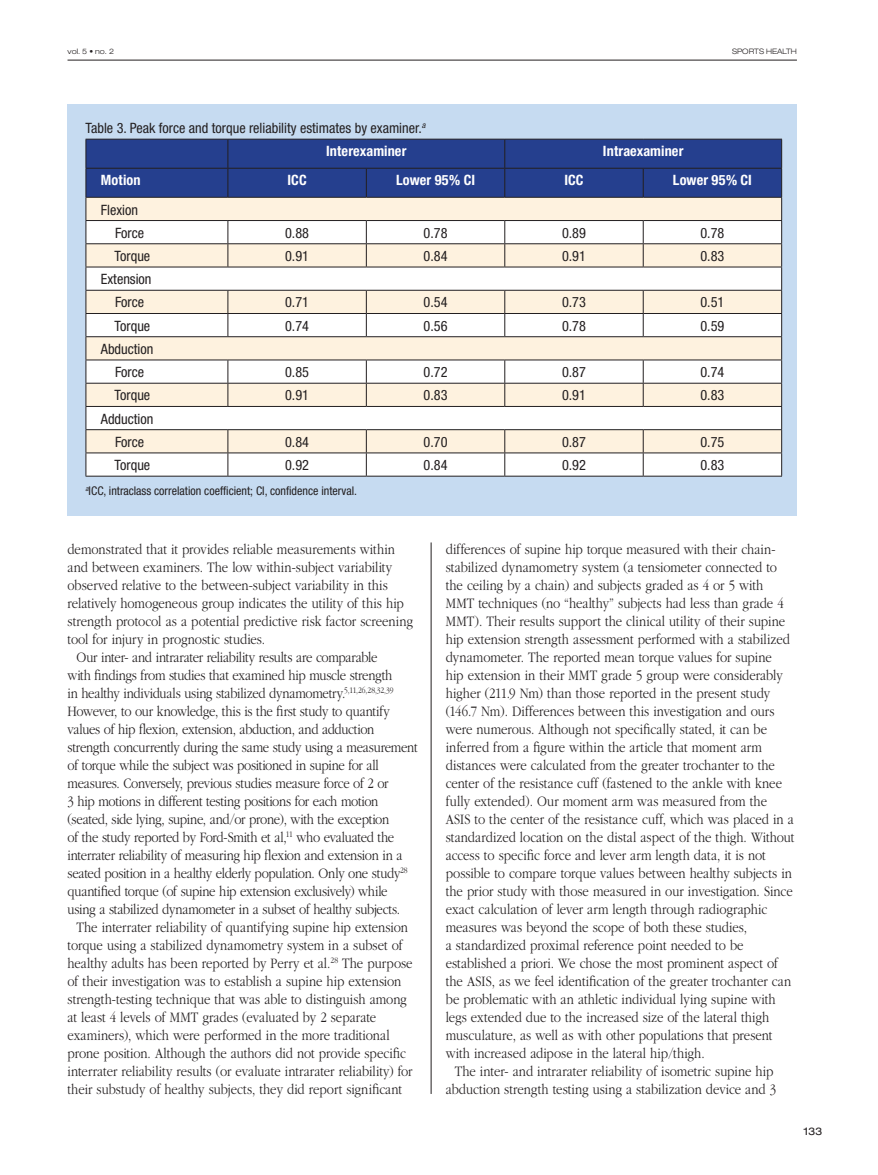
<style>
.page{position:relative;width:878px;height:1175px;background:#fff}
.page>*{position:absolute;margin:0;border:0;box-sizing:border-box;transform-origin:0 0}
.Text-Indent{font:300 15px/18px "Garamond";letter-spacing:-.005em;color:#231f20;scale:.85 1}
.TT{font:condensed 14.25px "Helvetica Neue";color:#231f20}
.CH{font:700 condensed 14.25px "Helvetica Neue";letter-spacing:.01em;color:#fff}
.TN{font:condensed 14.25px "Helvetica Neue";color:#231f20}
.SO{font:condensed 12px "Helvetica Neue";color:#231f20}
.t1{font:expanded 10.5px "Helvetica Neue";color:#231f20}
.t2{font:300 expanded 7.5px "Helvetica Neue";color:#231f20}
</style>
<div class="page">
<hr style="left:68px;top:60px;width:728px;height:1px;background:#231f20">
<hr style="left:430px;top:542px;width:1px;height:552px;background:#231f20">
<div style="left:68px;top:104px;width:728px;height:411px;background:#c6dbf1"></div>
<svg style="left:86px;top:139px;width:696px;height:337px;background:#cacacf"></svg>
<hr style="left:86px;top:476px;width:142px;height:1px;background:#231f20">
<hr style="left:228px;top:476px;width:138px;height:1px;background:#231f20">
<hr style="left:366px;top:476px;width:139px;height:1px;background:#231f20">
<hr style="left:505px;top:476px;width:138px;height:1px;background:#231f20">
<hr style="left:643px;top:476px;width:139px;height:1px;background:#231f20">
<p class="t2" style="left:68px;top:47px;width:48px">vol. 5 • no. 2</p>
<p class="t2" style="left:732px;top:47px;width:66px">SPORTS HEALTH</p>
<p class="TN" style="left:86px;top:119px;width:341px">Table 3. Peak force and torque reliability estimates by examiner.<sup>a</sup></p>
<p class="CH" style="left:326px;top:142px;width:82px">Interexaminer</p>
<p class="CH" style="left:603px;top:142px;width:82px">Intraexaminer</p>
<p class="CH" style="left:101px;top:172px;width:41px">Motion</p>
<p class="CH" style="left:287px;top:172px;width:21px">ICC</p>
<p class="CH" style="left:396px;top:172px;width:80px">Lower 95% CI</p>
<p class="CH" style="left:564px;top:172px;width:21px">ICC</p>
<p class="CH" style="left:673px;top:172px;width:80px">Lower 95% CI</p>
<p class="TT" style="left:101px;top:201px;width:39px">Flexion</p>
<p class="TT" style="left:115px;top:224px;width:30px">Force</p>
<p class="TT" style="left:285px;top:224px;width:25px">0.88</p>
<p class="TT" style="left:423px;top:224px;width:25px">0.78</p>
<p class="TT" style="left:562px;top:224px;width:25px">0.89</p>
<p class="TT" style="left:700px;top:224px;width:25px">0.78</p>
<p class="TT" style="left:115px;top:248px;width:37px">Torque</p>
<p class="TT" style="left:285px;top:248px;width:25px">0.91</p>
<p class="TT" style="left:423px;top:248px;width:25px">0.84</p>
<p class="TT" style="left:562px;top:248px;width:25px">0.91</p>
<p class="TT" style="left:700px;top:248px;width:25px">0.83</p>
<p class="TT" style="left:101px;top:271px;width:52px">Extension</p>
<p class="TT" style="left:115px;top:294px;width:30px">Force</p>
<p class="TT" style="left:285px;top:294px;width:25px">0.71</p>
<p class="TT" style="left:423px;top:294px;width:25px">0.54</p>
<p class="TT" style="left:562px;top:294px;width:25px">0.73</p>
<p class="TT" style="left:700px;top:294px;width:25px">0.51</p>
<p class="TT" style="left:115px;top:317px;width:37px">Torque</p>
<p class="TT" style="left:285px;top:317px;width:25px">0.74</p>
<p class="TT" style="left:423px;top:317px;width:25px">0.56</p>
<p class="TT" style="left:562px;top:317px;width:25px">0.78</p>
<p class="TT" style="left:700px;top:317px;width:25px">0.59</p>
<p class="TT" style="left:101px;top:341px;width:54px">Abduction</p>
<p class="TT" style="left:115px;top:364px;width:30px">Force</p>
<p class="TT" style="left:285px;top:364px;width:25px">0.85</p>
<p class="TT" style="left:423px;top:364px;width:25px">0.72</p>
<p class="TT" style="left:562px;top:364px;width:25px">0.87</p>
<p class="TT" style="left:700px;top:364px;width:25px">0.74</p>
<p class="TT" style="left:115px;top:387px;width:37px">Torque</p>
<p class="TT" style="left:285px;top:387px;width:25px">0.91</p>
<p class="TT" style="left:423px;top:387px;width:25px">0.83</p>
<p class="TT" style="left:562px;top:387px;width:25px">0.91</p>
<p class="TT" style="left:700px;top:387px;width:25px">0.83</p>
<p class="TT" style="left:101px;top:410px;width:54px">Adduction</p>
<p class="TT" style="left:115px;top:433px;width:30px">Force</p>
<p class="TT" style="left:285px;top:433px;width:25px">0.84</p>
<p class="TT" style="left:423px;top:433px;width:25px">0.70</p>
<p class="TT" style="left:562px;top:433px;width:25px">0.87</p>
<p class="TT" style="left:700px;top:433px;width:25px">0.75</p>
<p class="TT" style="left:115px;top:457px;width:37px">Torque</p>
<p class="TT" style="left:285px;top:457px;width:25px">0.92</p>
<p class="TT" style="left:423px;top:457px;width:25px">0.84</p>
<p class="TT" style="left:562px;top:457px;width:25px">0.92</p>
<p class="TT" style="left:700px;top:457px;width:25px">0.83</p>
<p class="SO" style="left:86px;top:483px;width:273px"><sup>a</sup>ICC, intraclass correlation coefficient; CI, confidence interval.</p>
<p class="Text-Indent" style="left:68px;top:540px;width:408px">demonstrated that it provides reliable measurements within and between examiners. The low within-subject variability observed relative to the between-subject variability in this relatively homogeneous group indicates the utility of this hip strength protocol as a potential predictive risk factor screening tool for injury in prognostic studies.</p>
<p class="Text-Indent" style="left:68px;top:648px;width:413px;text-indent:9px">Our inter- and intrarater reliability results are comparable<br>with findings from studies that examined hip muscle strength<br>in healthy individuals using stabilized dynamometry.<sup>5,11,26,28,32,39<br></sup>However, to our knowledge, this is the first study to quantify values of hip flexion, extension, abduction, and adduction strength concurrently during the same study using a measurement of torque while the subject was positioned in supine for all measures. Conversely, previous studies measure force of 2 or<br>3 hip motions in different testing positions for each motion (seated, side lying, supine, and/or prone), with the exception<br>of the study reported by Ford-Smith et al,<sup>11</sup> who evaluated the interrater reliability of measuring hip flexion and extension in a seated position in a healthy elderly population. Only one study<sup>28 </sup>quantified torque (of supine hip extension exclusively) while using a stabilized dynamometer in a subset of healthy subjects.</p>
<p class="Text-Indent" style="left:68px;top:918px;width:407px;text-indent:9px">The interrater reliability of quantifying supine hip extension torque using a stabilized dynamometry system in a subset of healthy adults has been reported by Perry et al.<sup>28</sup> The purpose of their investigation was to establish a supine hip extension strength-testing technique that was able to distinguish among at least 4 levels of MMT grades (evaluated by 2 separate examiners), which were performed in the more traditional prone position. Although the authors did not provide specific interrater reliability results (or evaluate intrarater reliability) for their substudy of healthy subjects, they did report significant</p>
<p class="Text-Indent" style="left:446px;top:540px;width:412px">differences of supine hip torque measured with their chain&shy;stabilized dynamometry system (a tensiometer connected to the ceiling by a chain) and subjects graded as 4 or 5 with MMT techniques (no “healthy” subjects had less than grade 4<br>MMT). Their results support the clinical utility of their supine hip extension strength assessment performed with a stabilized dynamometer. The reported mean torque values for supine<br>hip extension in their MMT grade 5 group were considerably higher (211.9 Nm) than those reported in the present study (146.7 Nm). Differences between this investigation and ours were numerous. Although not specifically stated, it can be inferred from a figure within the article that moment arm distances were calculated from the greater trochanter to the center of the resistance cuff (fastened to the ankle with knee fully extended). Our moment arm was measured from the ASIS to the center of the resistance cuff, which was placed in a standardized location on the distal aspect of the thigh. Without access to specific force and lever arm length data, it is not possible to compare torque values between healthy subjects in the prior study with those measured in our investigation. Since exact calculation of lever arm length through radiographic measures was beyond the scope of both these studies,<br>a standardized proximal reference point needed to be established a priori. We chose the most prominent aspect of the ASIS, as we feel identification of the greater trochanter can be problematic with an athletic individual lying supine with legs extended due to the increased size of the lateral thigh musculature, as well as with other populations that present with increased adipose in the lateral hip/thigh.</p>
<p class="Text-Indent" style="left:446px;top:1062px;width:390px;text-align:center">The inter- and intrarater reliability of isometric supine hip abduction strength testing using a stabilization device and 3</p>
<p class="t1" style="left:803px;top:1124px;width:20px">133</p>
</div>
